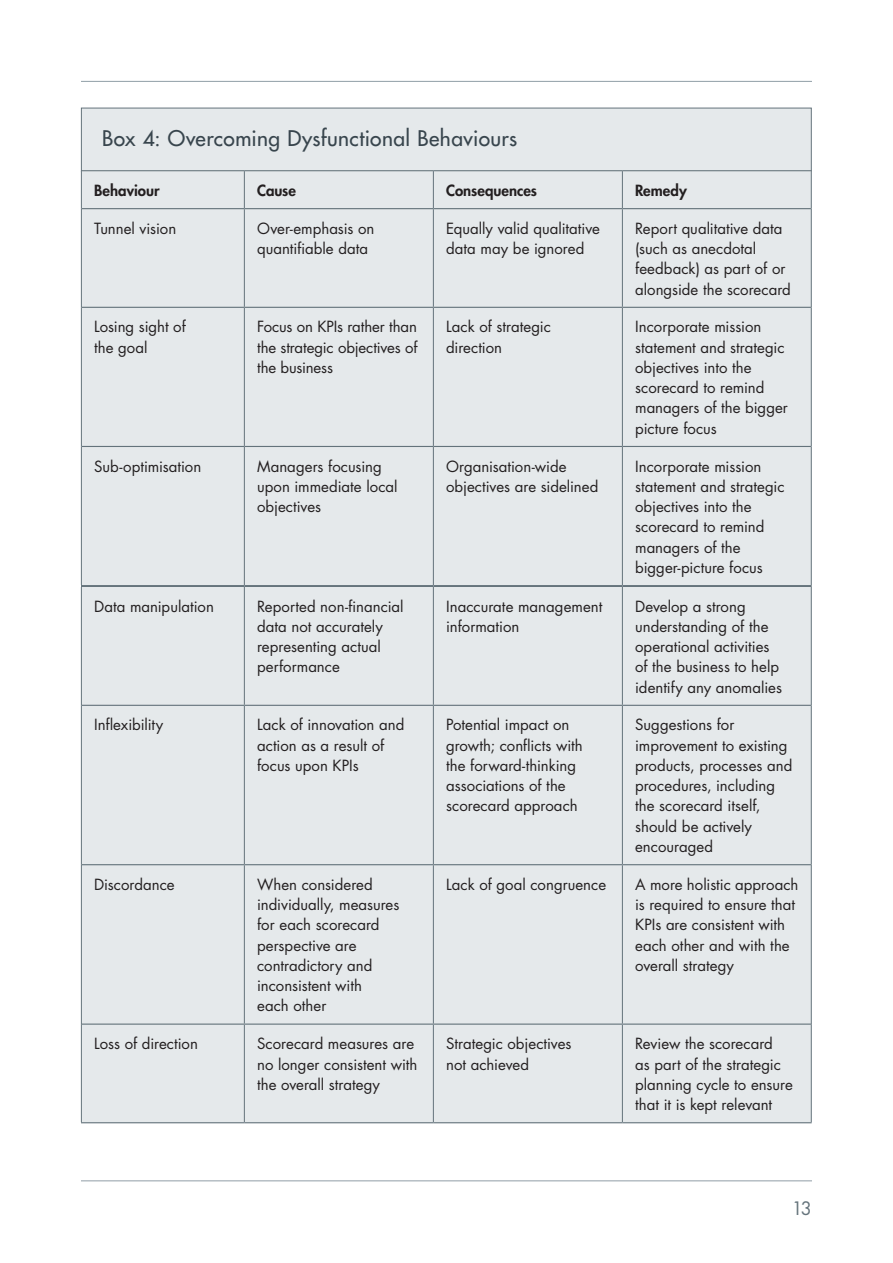
<style>
.page{position:relative;width:893px;height:1263px;background:#fff}
.page>*{position:absolute;margin:0;border:0;box-sizing:border-box;transform-origin:0 0}
.t1{font:500 21px "Futura Std";letter-spacing:.02em;color:#38454d}
.t2{font:18px "Futura Std";color:#65747c}
.t3{font:15px/20.2px "Futura Std";color:#231f20}
.t4{font:800 15px "Futura Std";color:#231f20}
</style>
<div class="page">
<hr style="left:81px;top:81px;width:731px;height:1px;background:#909ea6">
<hr style="left:81px;top:1180px;width:731px;height:1px;background:#909ea6">
<div style="left:82px;top:587px;width:729px;height:535px;background:#e5e9eb"></div>
<hr style="left:81px;top:587px;width:1px;height:118px;background:#64737b">
<hr style="left:81px;top:705px;width:1px;height:160px;background:#64737b">
<hr style="left:81px;top:865px;width:1px;height:159px;background:#64737b">
<hr style="left:81px;top:1024px;width:1px;height:98px;background:#64737b">
<hr style="left:244px;top:587px;width:1px;height:118px;background:#64737b">
<hr style="left:244px;top:706px;width:1px;height:158px;background:#64737b">
<hr style="left:244px;top:865px;width:1px;height:158px;background:#64737b">
<hr style="left:244px;top:1025px;width:1px;height:97px;background:#64737b">
<hr style="left:81px;top:586px;width:163px;height:1px;background:#64737b">
<hr style="left:244px;top:586px;width:189px;height:1px;background:#64737b">
<hr style="left:82px;top:705px;width:162px;height:1px;background:#64737b">
<hr style="left:244px;top:705px;width:189px;height:1px;background:#64737b">
<hr style="left:82px;top:864px;width:162px;height:1px;background:#64737b">
<hr style="left:244px;top:864px;width:189px;height:1px;background:#64737b">
<hr style="left:82px;top:1023px;width:162px;height:2px;background:#64737b">
<hr style="left:244px;top:1023px;width:189px;height:2px;background:#64737b">
<hr style="left:81px;top:1122px;width:163px;height:1px;background:#64737b">
<hr style="left:244px;top:1122px;width:189px;height:1px;background:#64737b">
<hr style="left:433px;top:587px;width:1px;height:118px;background:#64737b">
<hr style="left:433px;top:706px;width:1px;height:158px;background:#64737b">
<hr style="left:433px;top:865px;width:1px;height:158px;background:#64737b">
<hr style="left:433px;top:1025px;width:1px;height:97px;background:#64737b">
<hr style="left:622px;top:587px;width:1px;height:118px;background:#64737b">
<hr style="left:811px;top:587px;width:1px;height:118px;background:#64737b">
<hr style="left:622px;top:706px;width:1px;height:158px;background:#64737b">
<hr style="left:811px;top:705px;width:1px;height:160px;background:#64737b">
<hr style="left:622px;top:865px;width:1px;height:158px;background:#64737b">
<hr style="left:811px;top:865px;width:1px;height:159px;background:#64737b">
<hr style="left:622px;top:1025px;width:1px;height:97px;background:#64737b">
<hr style="left:811px;top:1024px;width:1px;height:98px;background:#64737b">
<hr style="left:433px;top:586px;width:189px;height:1px;background:#64737b">
<hr style="left:622px;top:586px;width:190px;height:1px;background:#64737b">
<hr style="left:433px;top:705px;width:189px;height:1px;background:#64737b">
<hr style="left:622px;top:705px;width:189px;height:1px;background:#64737b">
<hr style="left:433px;top:864px;width:189px;height:1px;background:#64737b">
<hr style="left:622px;top:864px;width:189px;height:1px;background:#64737b">
<hr style="left:433px;top:1023px;width:189px;height:2px;background:#64737b">
<hr style="left:622px;top:1023px;width:189px;height:2px;background:#64737b">
<hr style="left:433px;top:1122px;width:189px;height:1px;background:#64737b">
<hr style="left:622px;top:1122px;width:190px;height:1px;background:#64737b">
<div style="left:81px;top:108px;width:730px;height:63px;background:#e5e9eb"></div>
<div style="left:81px;top:108px;width:731px;height:64px;border:1px solid #65747c"></div>
<div style="left:82px;top:171px;width:729px;height:414px;background:#e5e9eb"></div>
<hr style="left:81px;top:171px;width:1px;height:38px;background:#64737b">
<hr style="left:81px;top:170px;width:163px;height:1px;background:#64737b">
<hr style="left:244px;top:170px;width:189px;height:1px;background:#64737b">
<hr style="left:244px;top:171px;width:1px;height:37px;background:#64737b">
<hr style="left:433px;top:171px;width:1px;height:37px;background:#64737b">
<hr style="left:433px;top:170px;width:189px;height:1px;background:#64737b">
<hr style="left:622px;top:170px;width:190px;height:1px;background:#64737b">
<hr style="left:622px;top:171px;width:1px;height:37px;background:#64737b">
<hr style="left:811px;top:171px;width:1px;height:38px;background:#64737b">
<hr style="left:81px;top:209px;width:1px;height:98px;background:#64737b">
<hr style="left:81px;top:307px;width:1px;height:139px;background:#64737b">
<hr style="left:81px;top:446px;width:1px;height:139px;background:#64737b">
<hr style="left:82px;top:208px;width:162px;height:1px;background:#64737b">
<hr style="left:244px;top:208px;width:189px;height:1px;background:#64737b">
<hr style="left:244px;top:209px;width:1px;height:98px;background:#64737b">
<hr style="left:244px;top:308px;width:1px;height:138px;background:#64737b">
<hr style="left:244px;top:447px;width:1px;height:138px;background:#64737b">
<hr style="left:82px;top:307px;width:162px;height:1px;background:#64737b">
<hr style="left:244px;top:307px;width:189px;height:1px;background:#64737b">
<hr style="left:82px;top:446px;width:162px;height:1px;background:#64737b">
<hr style="left:244px;top:446px;width:189px;height:1px;background:#64737b">
<hr style="left:81px;top:585px;width:163px;height:1px;background:#64737b">
<hr style="left:244px;top:585px;width:189px;height:1px;background:#64737b">
<hr style="left:433px;top:209px;width:1px;height:98px;background:#64737b">
<hr style="left:433px;top:308px;width:1px;height:138px;background:#64737b">
<hr style="left:433px;top:447px;width:1px;height:138px;background:#64737b">
<hr style="left:433px;top:208px;width:189px;height:1px;background:#64737b">
<hr style="left:622px;top:208px;width:189px;height:1px;background:#64737b">
<hr style="left:622px;top:209px;width:1px;height:98px;background:#64737b">
<hr style="left:811px;top:209px;width:1px;height:98px;background:#64737b">
<hr style="left:622px;top:308px;width:1px;height:138px;background:#64737b">
<hr style="left:811px;top:307px;width:1px;height:139px;background:#64737b">
<hr style="left:622px;top:447px;width:1px;height:138px;background:#64737b">
<hr style="left:811px;top:446px;width:1px;height:139px;background:#64737b">
<hr style="left:433px;top:307px;width:189px;height:1px;background:#64737b">
<hr style="left:622px;top:307px;width:189px;height:1px;background:#64737b">
<hr style="left:433px;top:446px;width:189px;height:1px;background:#64737b">
<hr style="left:622px;top:446px;width:189px;height:1px;background:#64737b">
<hr style="left:433px;top:585px;width:189px;height:1px;background:#64737b">
<hr style="left:622px;top:585px;width:190px;height:1px;background:#64737b">
<h1 class="t1" style="left:102px;top:125px;width:417px">Box 4: Overcoming Dysfunctional Behaviours</h1>
<p class="t4" style="left:94px;top:181px;width:67px">Behaviour</p>
<p class="t4" style="left:257px;top:181px;width:40px">Cause</p>
<p class="t4" style="left:446px;top:181px;width:92px">Consequences</p>
<p class="t4" style="left:635px;top:181px;width:53px">Remedy</p>
<p class="t3" style="left:94px;top:218px;width:84px">Tunnel vision</p>
<p class="t3" style="left:257px;top:218px;width:119px">Over-emphasis on quantifiable data</p>
<p class="t3" style="left:446px;top:218px;width:155px">Equally valid qualitative data may be ignored</p>
<p class="t3" style="left:635px;top:218px;width:157px">Report qualitative data (such as anecdotal feedback) as part of or alongside the scorecard</p>
<p class="t3" style="left:94px;top:317px;width:93px">Losing sight of the goal</p>
<p class="t3" style="left:257px;top:317px;width:162px;text-align:justify">Focus on KPIs rather than the strategic objectives of the business</p>
<p class="t3" style="left:446px;top:317px;width:106px">Lack of strategic direction</p>
<p class="t3" style="left:635px;top:317px;width:154px">Incorporate mission statement and strategic objectives into the scorecard to remind managers of the bigger picture focus</p>
<p class="t3" style="left:94px;top:456px;width:109px">Sub-optimisation</p>
<p class="t3" style="left:257px;top:456px;width:142px">Managers focusing upon immediate local objectives</p>
<p class="t3" style="left:446px;top:456px;width:154px">Organisation-wide objectives are sidelined</p>
<p class="t3" style="left:635px;top:456px;width:151px">Incorporate mission statement and strategic objectives into the scorecard to remind managers of the bigger-picture focus</p>
<p class="t3" style="left:94px;top:596px;width:121px">Data manipulation</p>
<p class="t3" style="left:257px;top:596px;width:148px">Reported non-financial data not accurately representing actual performance</p>
<p class="t3" style="left:446px;top:596px;width:158px">Inaccurate management information</p>
<p class="t3" style="left:635px;top:596px;width:148px">Develop a strong understanding of the operational activities of the business to help identify any anomalies</p>
<p class="t3" style="left:94px;top:715px;width:71px">Inflexibility</p>
<p class="t3" style="left:257px;top:715px;width:149px">Lack of innovation and action as a result of focus upon KPIs</p>
<p class="t3" style="left:446px;top:715px;width:138px">Potential impact on growth; conflicts with the forward-thinking associations of the scorecard approach</p>
<p class="t3" style="left:635px;top:715px;width:159px">Suggestions for improvement to existing products, processes and procedures, including the scorecard itself, should be actively encouraged</p>
<p class="t3" style="left:94px;top:874px;width:82px">Discordance</p>
<p class="t3" style="left:257px;top:874px;width:144px">When considered individually, measures for each scorecard perspective are contradictory and inconsistent with<br>each other</p>
<p class="t3" style="left:446px;top:874px;width:162px">Lack of goal congruence</p>
<p class="t3" style="left:635px;top:874px;width:165px">A more holistic approach is required to ensure that<br>KPIs are consistent with each other and with the overall strategy</p>
<p class="t3" style="left:94px;top:1034px;width:105px">Loss of direction</p>
<p class="t3" style="left:257px;top:1034px;width:162px">Scorecard measures are no longer consistent with the overall strategy</p>
<p class="t3" style="left:446px;top:1034px;width:127px">Strategic objectives not achieved</p>
<p class="t3" style="left:635px;top:1034px;width:159px">Review the scorecard<br>as part of the strategic planning cycle to ensure that it is kept relevant</p>
<p class="t2" style="left:792px;top:1197px;width:22px">13</p>
</div>
